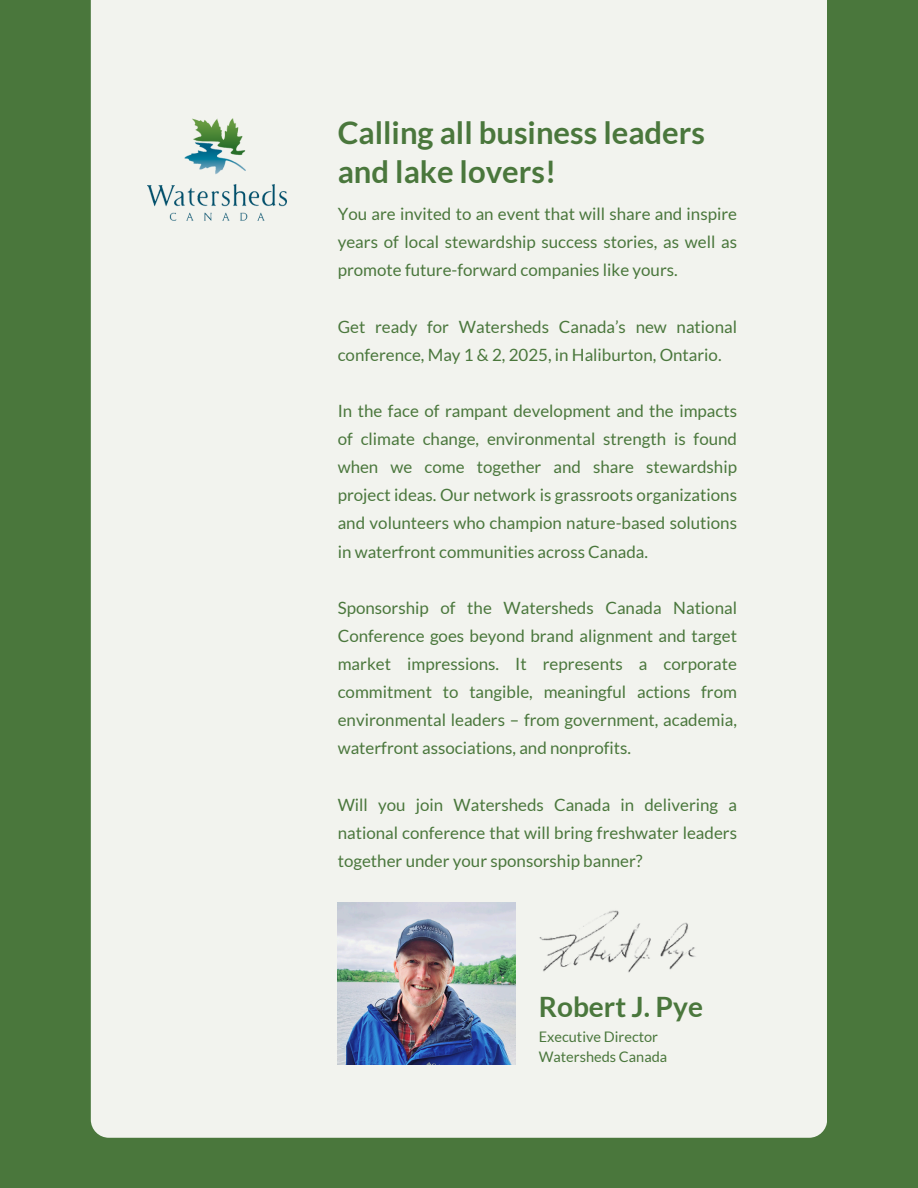
<style>
.page{position:relative;width:918px;height:1188px;background:#4a773c}
.page>*{position:absolute;margin:0;border:0;box-sizing:border-box;transform-origin:0 0}
.t1{font:700 31.05px/39.3px "Lato";color:#4a773c}
.t2{font:700 28.05px "Lato";color:#4a773c}
.t3{font:16.95px/28.2px "Lato";color:#4a773c;text-align:justify}
.t4{font:14.55px "Lato";color:#4a773c}
</style>
<div class="page">
<div style="left:91px;top:0;width:736px;height:1137px;background:#f2f3ee"></div>
<img style="left:140px;top:114px;width:153px;height:111px">
<img style="left:338px;top:903px;width:177px;height:162px">
<img style="left:536px;top:907px;width:162px;height:68px">
<h2 class="t1" style="left:338px;top:112px;width:369px">Calling all business leaders and lake lovers!</h2>
<h2 class="t3" style="left:338px;top:199px;width:401px">You are invited to an event that will share and inspire years of local stewardship success stories, as well as promote future-forward companies like yours.</h2>
<h2 class="t3" style="left:338px;top:312px;width:401px">Get ready for Watersheds Canada’s new national conference, May 1 &amp; 2, 2025, in Haliburton, Ontario.</h2>
<h2 class="t3" style="left:338px;top:396px;width:401px">In the face of rampant development and the impacts of climate change, environmental strength is found when we come together and share stewardship project ideas. Our network is grassroots organizations and volunteers who champion nature-based solutions in waterfront communities across Canada.</h2>
<p class="t3" style="left:338px;top:593px;width:401px">Sponsorship of the Watersheds Canada National Conference goes beyond brand alignment and target market impressions. It represents a corporate commitment to tangible, meaningful actions from environmental leaders – from government, academia, waterfront associations, and nonprofits.</p>
<p class="t3" style="left:338px;top:790px;width:401px">Will you join Watersheds Canada in delivering a national conference that will bring freshwater leaders together under your sponsorship banner?</p>
<p class="t2" style="left:539px;top:989px;width:166px">Robert J. Pye</p>
<p class="t4" style="left:539px;top:1027px;width:121px">Executive Director</p>
<p class="t4" style="left:539px;top:1047px;width:130px">Watersheds Canada</p>
</div>
